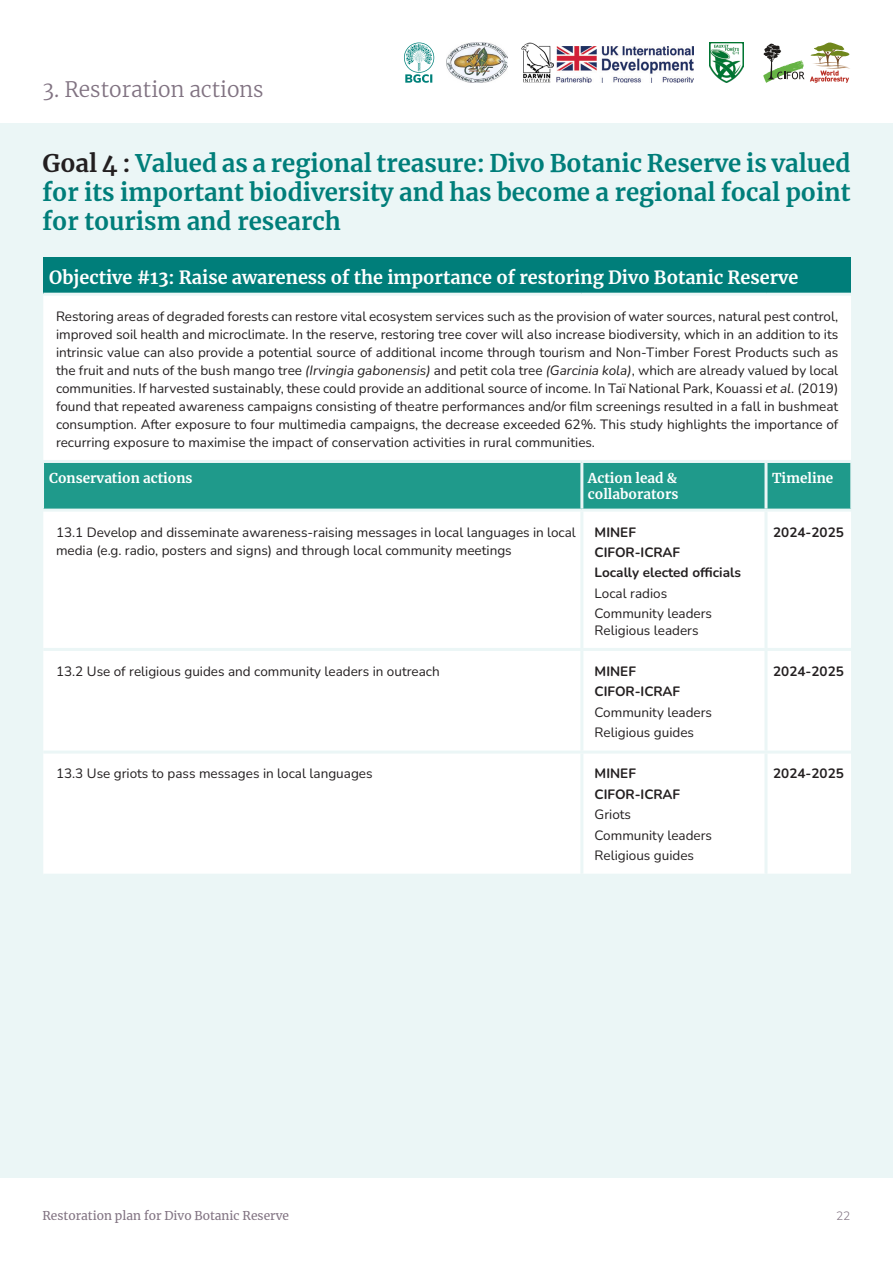
<style>
.page{position:relative;width:893px;height:1263px;background:#fff}
.page>*{position:absolute;margin:0;border:0;box-sizing:border-box;transform-origin:0 0}
.t1{font:700 24px/28.8px "Merriweather";color:#007e7a;text-align:justify}
.t2{font:300 21px "Merriweather";color:#817382}
.t3{font:700 18px "Merriweather";color:#fff}
.t4{font:13.5px/18px "Nunito";color:#231f20}
.t5{font:700 13.5px "Nunito";color:#231f20}
.t6{font:700 13.5px/16.2px "Merriweather";color:#fff}
.t7{font:12px "Merriweather";color:#817382}
.t8{font:300 12px "Nunito";color:#817382}
.s1{color:#231f20}
.s2{font-style:italic}
</style>
<div class="page">
<div style="left:0;top:123px;width:893px;height:1055px;background:#ebf6f6"></div>
<div style="left:43px;top:257px;width:808px;height:37px;background:#007e7a"></div>
<div style="left:43px;top:296px;width:808px;height:578px;background:#fff"></div>
<div style="left:44px;top:463px;width:806px;height:46px;background:#1f9a8b"></div>
<div style="left:43px;top:512px;width:721px;height:362px;background:#fff"></div>
<hr style="left:43px;top:463px;width:1px;height:46px;background:#ebf6f6">
<hr style="left:850px;top:463px;width:2px;height:46px;background:#ebf6f6">
<hr style="left:43px;top:293px;width:539px;height:3px;background:#ebf6f6">
<hr style="left:582px;top:293px;width:184px;height:3px;background:#ebf6f6">
<hr style="left:766px;top:293px;width:85px;height:3px;background:#ebf6f6">
<hr style="left:43px;top:460px;width:539px;height:3px;background:#ebf6f6">
<hr style="left:582px;top:460px;width:184px;height:3px;background:#ebf6f6">
<hr style="left:580px;top:463px;width:3px;height:46px;background:#ebf6f6">
<hr style="left:766px;top:460px;width:86px;height:3px;background:#ebf6f6">
<hr style="left:764px;top:463px;width:3px;height:46px;background:#ebf6f6">
<hr style="left:43px;top:509px;width:539px;height:3px;background:#ebf6f6">
<hr style="left:582px;top:509px;width:184px;height:3px;background:#ebf6f6">
<hr style="left:580px;top:512px;width:3px;height:136px;background:#ebf6f6">
<hr style="left:766px;top:509px;width:86px;height:3px;background:#ebf6f6">
<hr style="left:764px;top:512px;width:3px;height:136px;background:#ebf6f6">
<hr style="left:43px;top:648px;width:539px;height:3px;background:#ebf6f6">
<hr style="left:582px;top:648px;width:184px;height:3px;background:#ebf6f6">
<hr style="left:580px;top:651px;width:3px;height:99px;background:#ebf6f6">
<hr style="left:766px;top:648px;width:85px;height:3px;background:#ebf6f6">
<hr style="left:764px;top:651px;width:3px;height:99px;background:#ebf6f6">
<hr style="left:43px;top:750px;width:539px;height:3px;background:#ebf6f6">
<hr style="left:582px;top:750px;width:184px;height:3px;background:#ebf6f6">
<hr style="left:580px;top:753px;width:3px;height:121px;background:#ebf6f6">
<hr style="left:766px;top:750px;width:85px;height:3px;background:#ebf6f6">
<hr style="left:764px;top:753px;width:3px;height:121px;background:#ebf6f6">
<svg style="left:763px;top:44px;width:41px;height:39px"></svg>
<img style="left:446px;top:43px;width:61px;height:40px">
<img style="left:521px;top:43px;width:32px;height:40px">
<img style="left:557px;top:46px;width:136px;height:37px">
<svg style="left:810px;top:42px;width:40px;height:41px"></svg>
<img style="left:709px;top:43px;width:34px;height:40px">
<svg style="left:404px;top:43px;width:30px;height:40px"></svg>
<p class="t2" style="left:43px;top:75px;width:223px">3. Restoration actions</p>
<p class="t1" style="left:43px;top:149px;width:809px"><span class="s1">Goal 4 :</span> Valued as a regional treasure: Divo Botanic Reserve is valued for its important biodiversity and has become a regional focal point for tourism and research</p>
<p class="t3" style="left:49px;top:265px;width:751px">Objective #13: Raise awareness of the importance of restoring Divo Botanic Reserve</p>
<p class="t4" style="left:56px;top:306px;width:784px;text-align:justify">Restoring areas of degraded forests can restore vital ecosystem services such as the provision of water sources, natural pest control, improved soil health and microclimate. In the reserve, restoring tree cover will also increase biodiversity, which in an addition to its intrinsic value can also provide a potential source of additional income through tourism and Non-Timber Forest Products such as the fruit and nuts of the bush mango tree <span class="s2">(Irvingia gabonensis)</span> and petit cola tree <span class="s2">(Garcinia kola)</span>, which are already valued by local communities. If harvested sustainably, these could provide an additional source of income. In Taï National Park, Kouassi <span class="s2">et al.</span> (2019) found that repeated awareness campaigns consisting of theatre performances and/or film screenings resulted in a fall in bushmeat consumption. After exposure to four multimedia campaigns, the decrease exceeded 62%. This study highlights the importance of recurring exposure to maximise the impact of conservation activities in rural communities.</p>
<p class="t6" style="left:49px;top:470px;width:145px">Conservation actions</p>
<p class="t6" style="left:588px;top:470px;width:92px">Action lead &amp; collaborators</p>
<p class="t6" style="left:772px;top:470px;width:63px">Timeline</p>
<p class="t4" style="left:56px;top:522px;width:521px">13.1 Develop and disseminate awareness-raising messages in local languages in local media (e.g. radio, posters and signs) and through local community meetings</p>
<p class="t5" style="left:595px;top:522px;width:43px">MINEF</p>
<p class="t5" style="left:773px;top:522px;width:72px">2024-2025</p>
<p class="t5" style="left:595px;top:543px;width:87px">CIFOR-ICRAF</p>
<p class="t5" style="left:595px;top:563px;width:148px">Locally elected officials</p>
<p class="t4" style="left:595px;top:584px;width:74px">Local radios</p>
<p class="t4" style="left:595px;top:605px;width:119px;line-height:16.2px">Community leaders<br>Religious leaders</p>
<p class="t4" style="left:56px;top:662px;width:385px">13.2 Use of religious guides and community leaders in outreach</p>
<p class="t5" style="left:595px;top:662px;width:43px">MINEF</p>
<p class="t5" style="left:595px;top:682px;width:87px">CIFOR-ICRAF</p>
<p class="t4" style="left:595px;top:702px;width:119px">Community leaders</p>
<p class="t4" style="left:595px;top:723px;width:101px">Religious guides</p>
<p class="t4" style="left:56px;top:764px;width:318px">13.3 Use griots to pass messages in local languages</p>
<p class="t5" style="left:595px;top:764px;width:43px">MINEF</p>
<p class="t5" style="left:595px;top:785px;width:87px">CIFOR-ICRAF</p>
<p class="t4" style="left:595px;top:805px;width:38px">Griots</p>
<p class="t4" style="left:595px;top:826px;width:119px">Community leaders</p>
<p class="t4" style="left:595px;top:846px;width:101px">Religious guides</p>
<p class="t5" style="left:773px;top:662px;width:72px">2024-2025</p>
<p class="t5" style="left:773px;top:764px;width:72px">2024-2025</p>
<p class="t7" style="left:43px;top:1208px;width:248px">Restoration plan for Divo Botanic Reserve</p>
<p class="t8" style="left:836px;top:1208px;width:16px">22</p>
</div>
